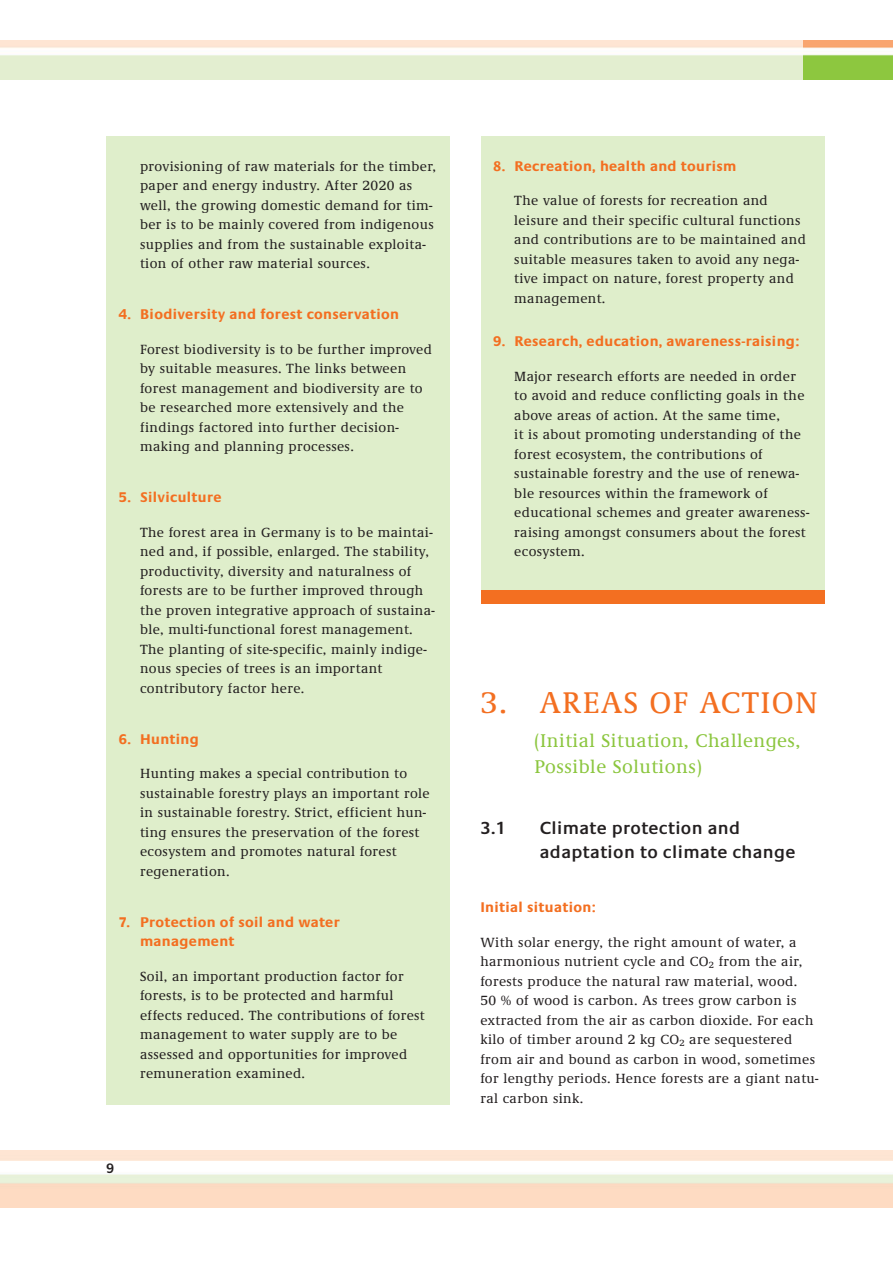
<style>
.page{position:relative;width:893px;height:1263px;background:#fff}
.page>*{position:absolute;margin:0;border:0;box-sizing:border-box;transform-origin:0 0}
.t1{font:500 30.9px "Demos EF";letter-spacing:.04em;color:#f36f21}
.t2{font:500 19.2px/25.5px "Demos EF";letter-spacing:.03em;color:#8cc63f}
.t3{font:600 18.15px/23.7px "Praxis EF";letter-spacing:.02em;color:#231f20}
.t4{font:700 14.55px/19.5px "Praxis EF";letter-spacing:.025em;color:#f36f21}
.t5{font:600 14.25px "Praxis EF";color:#231f20}
.t6{font:500 13.8px/19.5px "Demos EF";letter-spacing:.03em;color:#231f20}
</style>
<div class="page">
<div style="left:481px;top:136px;width:344px;height:466px;background:#dfeecb"></div>
<div style="left:106px;top:136px;width:343px;height:969px;background:#dfeecb"></div>
<img style="left:803px;top:40px;width:89px;height:40px">
<div style="left:481px;top:590px;width:344px;height:14px;background:#f36f21"></div>
<p class="t6" style="left:140px;top:158px;width:298px">provisioning of raw materials for the timber, paper and energy industry. After 2020 as well, the growing domestic demand for tim&shy;ber is to be mainly covered from indigenous supplies and from the sustainable exploita&shy;tion of other raw material sources.</p>
<p class="t4" style="left:119px;top:306px;width:282px">4. Biodiversity and forest conservation</p>
<p class="t6" style="left:140px;top:341px;width:293px">Forest biodiversity is to be further improved by suitable measures. The links between forest management and biodiversity are to be researched more extensively and the findings factored into further decision&shy;making and planning processes.</p>
<p class="t4" style="left:119px;top:489px;width:104px">5. Silviculture</p>
<p class="t6" style="left:140px;top:524px;width:296px">The forest area in Germany is to be maintai&shy;ned and, if possible, enlarged. The stability, productivity, diversity and naturalness of forests are to be further improved through the proven integrative approach of sustaina&shy;ble, multi-functional forest management.<br>The planting of site-specific, mainly indige&shy;nous species of trees is an important contributory factor here.</p>
<p class="t4" style="left:119px;top:730px;width:82px">6. Hunting</p>
<p class="t6" style="left:140px;top:765px;width:291px">Hunting makes a special contribution to sustainable forestry plays an important role in sustainable forestry. Strict, efficient hun&shy;ting ensures the preservation of the forest ecosystem and promotes natural forest regeneration.</p>
<p class="t4" style="left:140px;top:913px;width:201px;text-indent:-21px">7. Protection of soil and water management</p>
<p class="t6" style="left:140px;top:968px;width:286px">Soil, an important production factor for forests, is to be protected and harmful effects reduced. The contributions of forest management to water supply are to be assessed and opportunities for improved remuneration examined.</p>
<p class="t5" style="left:106px;top:1163px;width:10px">9</p>
<p class="t4" style="left:493px;top:157px;width:245px">8. Recreation, health and tourism</p>
<p class="t6" style="left:514px;top:192px;width:293px">The value of forests for recreation and leisure and their specific cultural functions and contributions are to be maintained and suitable measures taken to avoid any nega&shy;tive impact on nature, forest property and management.</p>
<p class="t4" style="left:493px;top:333px;width:308px">9. Research, education, awareness-raising:</p>
<p class="t6" style="left:514px;top:368px;width:296px">Major research efforts are needed in order to avoid and reduce conflicting goals in the above areas of action. At the same time,<br>it is about promoting understanding of the forest ecosystem, the contributions of sustainable forestry and the use of renewa&shy;ble resources within the framework of educational schemes and greater awareness&shy;raising amongst consumers about the forest ecosystem.</p>
<h1 class="t1" style="left:480px;top:691px;width:339px">3. AREAS OF ACTION</h1>
<h2 class="t2" style="left:534px;top:730px;width:268px">(Initial Situation, Challenges,<br>Possible Solutions)</h2>
<h3 class="t3" style="left:480px;top:818px;width:27px">3.1</h3>
<h3 class="t3" style="left:540px;top:818px;width:257px">Climate protection and adaptation to climate change</h3>
<p class="t4" style="left:480px;top:899px;width:117px">Initial situation:</p>
<p class="t6" style="left:480px;top:934px;width:339px">With solar energy, the right amount of water, a harmonious nutrient cycle and CO<sub>2</sub> from the air, forests produce the natural raw material, wood.<br>50 % of wood is carbon. As trees grow carbon is extracted from the air as carbon dioxide. For each kilo of timber around 2 kg CO<sub>2</sub> are sequestered from air and bound as carbon in wood, sometimes for lengthy periods. Hence forests are a giant natu&shy;ral carbon sink.</p>
</div>
